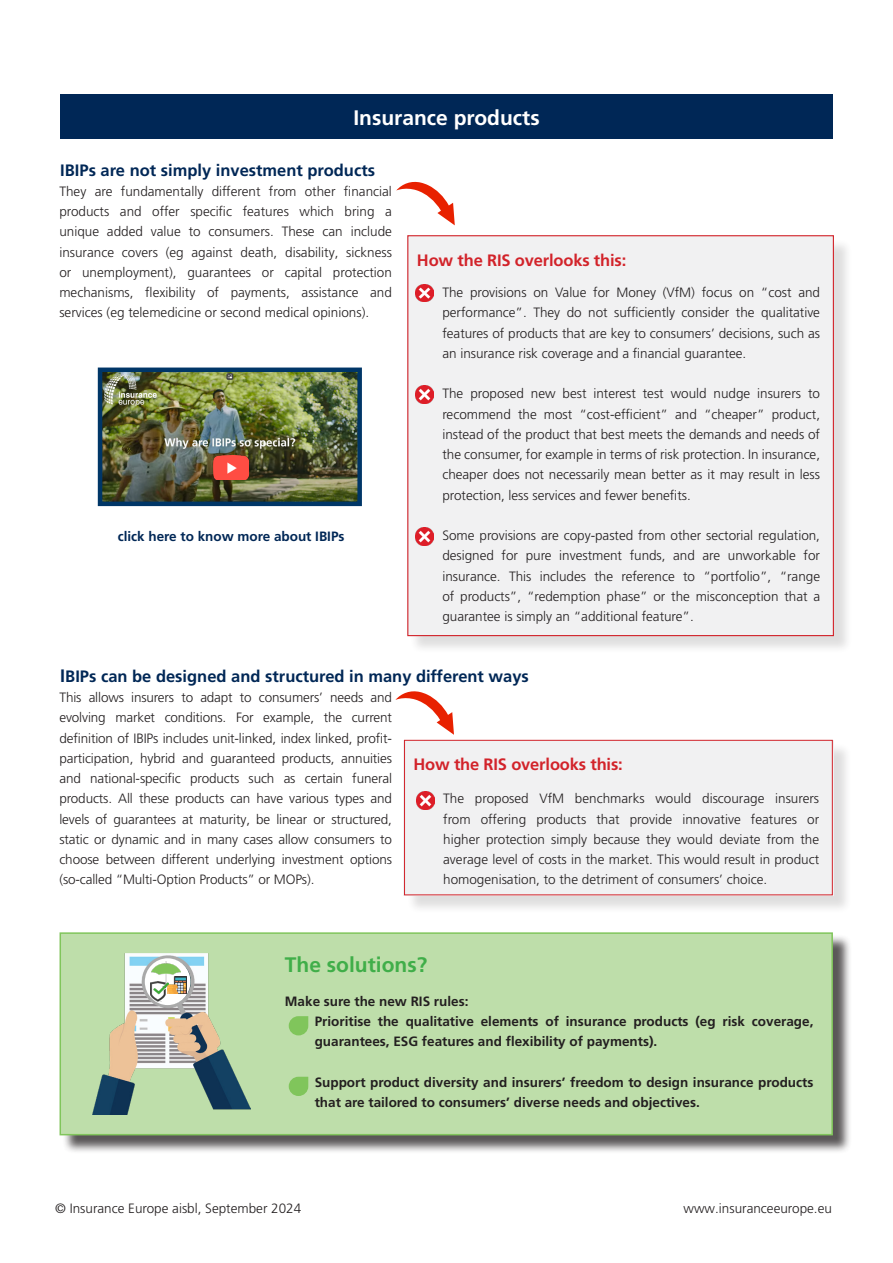
<style>
.page{position:relative;width:893px;height:1263px;background:#fff}
.page>*{position:absolute;margin:0;border:0;box-sizing:border-box;transform-origin:0 0}
.Heading1{font:700 21px "Frutiger LT Pro";color:#fff}
.Heading1-2{font:700 21px "Frutiger LT Pro";color:#40ae49}
.Body_text{font:700 16.5px "Frutiger LT Pro";color:#002756}
.Heading2_no_grid{font:700 16.5px "Frutiger LT Pro";letter-spacing:-.01em;color:#d2232a}
.Body_text-2{font:300 13.5px/20.2px "Frutiger LT Pro";color:#231f20;text-align:justify}
.Body_text-3{font:700 13.5px/20.2px "Frutiger LT Pro";color:#231f20}
.Body_text-no_grid{font:300 13.5px "Frutiger LT Pro";color:#231f20}
.BOX_text{font:700 13.5px "Frutiger LT Pro";color:#002756}
.s1{font-size:18px}
</style>
<div class="page">
<img style="left:103px;top:372px;width:254px;height:129px">
<div style="left:98px;top:367px;width:264px;height:139px;border:4px solid #003667"></div>
<div style="left:60px;top:94px;width:773px;height:45px;background:#002756"></div>
<div style="left:62px;top:934px;width:789px;height:220px;background:#231f20;opacity:.75"></div>
<div style="left:60px;top:932px;width:773px;height:203px;background:#bedeaa;border:2px solid #80c55b"></div>
<div style="left:406px;top:742px;width:446px;height:172px;background:#231f20;opacity:.75"></div>
<div style="left:404px;top:740px;width:430px;height:155px;background:#f1f1f2"></div>
<div style="left:404px;top:740px;width:429px;height:155px;border:1px solid #d2232a"></div>
<img style="left:417px;top:791px;width:17px;height:18px">
<div style="left:410px;top:238px;width:443px;height:416px;background:#231f20;opacity:.75"></div>
<div style="left:407px;top:236px;width:427px;height:399px;background:#f1f1f2"></div>
<img style="left:92px;top:953px;width:158px;height:161px">
<svg style="left:145px;top:958px;width:46px;height:47px"></svg>
<img style="left:152px;top:961px;width:29px;height:21px">
<img style="left:168px;top:976px;width:18px;height:17px">
<img style="left:214px;top:455px;width:35px;height:25px">
<svg style="left:396px;top:181px;width:59px;height:44px"></svg>
<img style="left:416px;top:284px;width:17px;height:18px">
<img style="left:416px;top:528px;width:17px;height:17px">
<img style="left:416px;top:386px;width:17px;height:17px">
<svg style="left:395px;top:691px;width:59px;height:44px"></svg>
<svg style="left:288px;top:1016px;width:21px;height:20px"></svg>
<img style="left:150px;top:982px;width:19px;height:20px">
<svg style="left:288px;top:1076px;width:21px;height:20px"></svg>
<p class="Heading1" style="left:353px;top:105px;width:188px">Insurance products</p>
<p class="Body_text" style="left:60px;top:160px;width:316px">IBIPs are not simply investment products</p>
<p class="Body_text-2" style="left:59px;top:181px;width:334px">They are fundamentally different from other financial products and offer specific features which bring a unique added value to consumers. These can include insurance covers (eg against death, disability, sickness or unemployment), guarantees or capital protection mechanisms, flexibility of payments, assistance and services (eg telemedicine or second medical opinions).</p>
<p class="BOX_text" style="left:118px;top:528px;width:228px">click here to know more about IBIPs</p>
<p class="Heading2_no_grid" style="left:417px;top:250px;width:211px">How the RIS overlooks this:</p>
<p class="Body_text-2" style="left:442px;top:282px;width:379px">The provisions on Value for Money (VfM) focus on “cost and performance”. They do not sufficiently consider the qualitative features of products that are key to consumers’ decisions, such as an insurance risk coverage and a financial guarantee.</p>
<p class="Body_text-2" style="left:442px;top:384px;width:379px">The proposed new best interest test would nudge insurers to recommend the most “cost-efficient” and “cheaper” product, instead of the product that best meets the demands and needs of the consumer, for example in terms of risk protection. In insurance, cheaper does not necessarily mean better as it may result in less protection, less services and fewer benefits.</p>
<p class="Body_text-2" style="left:442px;top:525px;width:379px">Some provisions are copy-pasted from other sectorial regulation, designed for pure investment funds, and are unworkable for insurance. This includes the reference to “portfolio”, “range of products”, “redemption phase” or the misconception that a guarantee is simply an “additional feature”.</p>
<p class="Body_text" style="left:60px;top:666px;width:470px"><span class="s1">I</span>BIPs can be designed and structured in many different ways</p>
<p class="Body_text-2" style="left:59px;top:687px;width:334px">This allows insurers to adapt to consumers’ needs and evolving market conditions. For example, the current definition of IBIPs includes unit-linked, index linked, profit&shy;participation, hybrid and guaranteed products, annuities and national-specific products such as certain funeral products. All these products can have various types and levels of guarantees at maturity, be linear or structured, static or dynamic and in many cases allow consumers to choose between different underlying investment options (so-called “Multi-Option Products” or MOPs).</p>
<p class="Heading2_no_grid" style="left:413px;top:755px;width:211px">How the RIS overlooks this:</p>
<p class="Body_text-2" style="left:443px;top:789px;width:378px">The proposed VfM benchmarks would discourage insurers from offering products that provide innovative features or higher protection simply because they would deviate from the average level of costs in the market. This would result in product homogenisation, to the detriment of consumers’ choice.</p>
<p class="Heading1-2" style="left:285px;top:952px;width:144px">The solutions?</p>
<p class="Body_text-3" style="left:285px;top:991px;width:185px">Make sure the new RIS rules:</p>
<p class="Body_text-3" style="left:315px;top:1011px;width:500px">Prioritise the qualitative elements of insurance products (eg risk coverage, guarantees, ESG features and flexibility of payments).</p>
<p class="Body_text-3" style="left:315px;top:1072px;width:500px">Support product diversity and insurers’ freedom to design insurance products that are tailored to consumers’ diverse needs and objectives.</p>
<p class="Body_text-no_grid" style="left:55px;top:1201px;width:248px">© Insurance Europe aisbl, September 2024</p>
<p class="Body_text-no_grid" style="left:684px;top:1201px;width:150px">www.insuranceeurope.eu</p>
</div>
